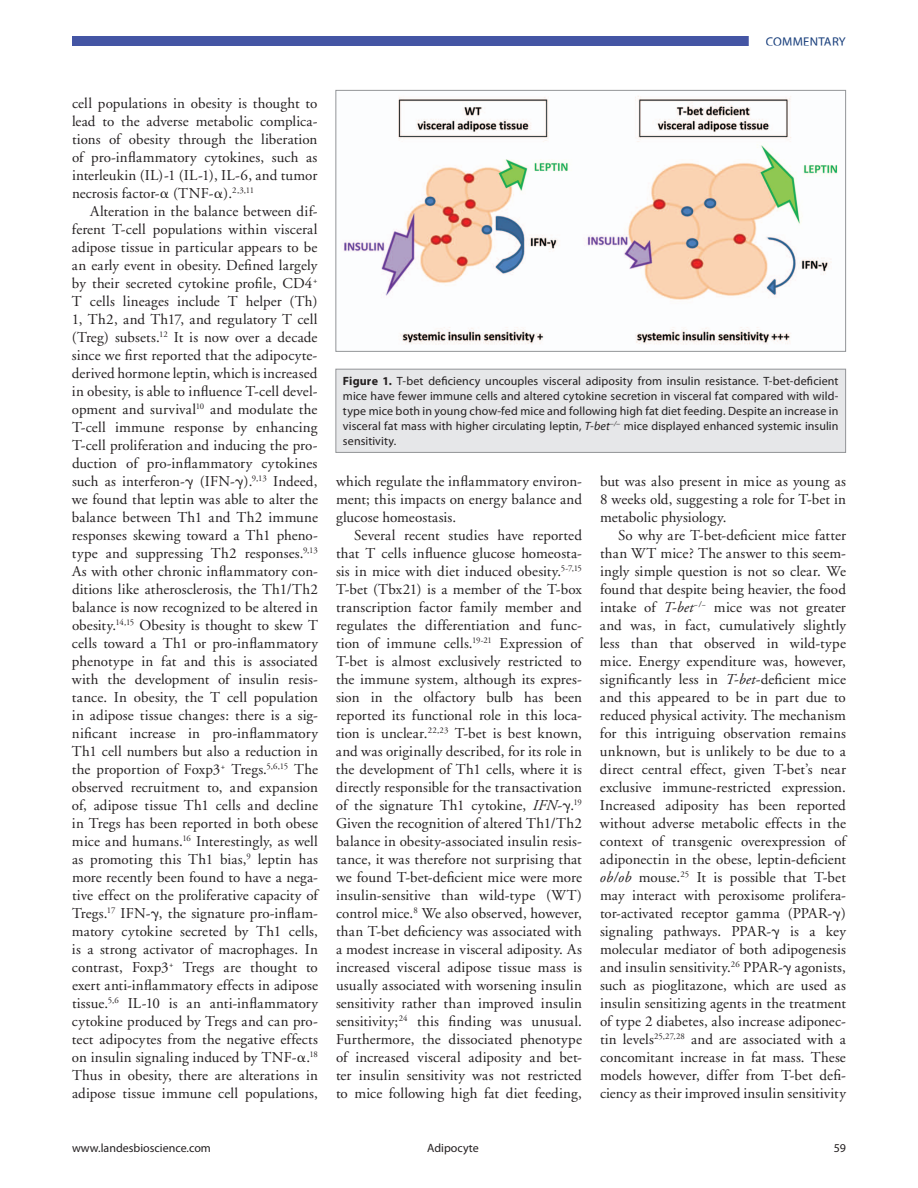
<style>
.page{position:relative;width:918px;height:1188px;background:#fff}
.page>*{position:absolute;margin:0;border:0;box-sizing:border-box;transform-origin:0 0}
.t1{font:15px/18px "Adobe Garamond";letter-spacing:.01em;color:#231f20;text-align:justify}
.t2{font:12.75px "Myriad Pro";letter-spacing:.02em;color:#193f7c}
.t3{font:12px/15px "Myriad Pro";letter-spacing:.005em;color:#231f20;text-align:justify}
.s1{font-family:"Universal Std Greekw Math Pi"}
.s2{font-weight:700}
.s3{font-style:italic}
</style>
<div class="page">
<div style="left:72px;top:36px;width:774px;height:10px;background:#4455a4"></div>
<svg style="left:748px;top:36px;width:98px;height:10px"></svg>
<img style="left:343px;top:96px;width:495px;height:249px">
<div style="left:335px;top:90px;width:511px;height:262px;border:1px solid #939598"></div>
<div style="left:336px;top:369px;width:510px;height:83px;background:#e6e7e9"></div>
<div style="left:335px;top:369px;width:511px;height:84px;border:1px solid #939598"></div>
<p class="t2" style="left:766px;top:33px;width:82px">Comm entary</p>
<p class="t1" style="left:72px;top:95px;width:247px">cell populations in obesity is thought to lead to the adverse metabolic complica&shy;tions of obesity through the liberation of pro-inflammatory cytokines, such as interleukin (IL)-1 (IL-1), IL-6, and tumor necrosis factor-<span class="s1">α</span> (TNF-<span class="s1">α</span>).<sup>2,3,11</sup></p>
<p class="t1" style="left:72px;top:203px;width:248px;text-indent:18px">Alteration in the balance between dif&shy;ferent T-cell populations within visceral adipose tissue in particular appears to be an early event in obesity. Defined largely by their secreted cytokine profile, CD4<sup>+ </sup>T cells lineages include T helper (Th)<br>1, Th2, and Th17, and regulatory T cell (Treg) subsets.<sup>12</sup> It is now over a decade since we first reported that the adipocyte&shy;derived hormone leptin, which is increased in obesity, is able to influence T-cell devel&shy;opment and survival<sup>10</sup> and modulate the T-cell immune response by enhancing T-cell proliferation and inducing the pro&shy;duction of pro-inflammatory cytokines such as interferon-<span class="s1">γ</span> (IFN-<span class="s1">γ</span>).<sup>9,13</sup> Indeed, we found that leptin was able to alter the balance between Th1 and Th2 immune responses skewing toward a Th1 pheno&shy;type and suppressing Th2 responses.<sup>9,13<br></sup>As with other chronic inflammatory con&shy;ditions like atherosclerosis, the Th1/Th2 balance is now recognized to be altered in obesity.<sup>14,15</sup> Obesity is thought to skew T cells toward a Th1 or pro-inflammatory phenotype in fat and this is associated with the development of insulin resis&shy;tance. In obesity, the T cell population in adipose tissue changes: there is a sig&shy;nificant increase in pro-inflammatory Th1 cell numbers but also a reduction in the proportion of Foxp3<sup>+</sup> Tregs.<sup>5,6,15</sup> The observed recruitment to, and expansion of, adipose tissue Th1 cells and decline in Tregs has been reported in both obese mice and humans.<sup>16</sup> Interestingly, as well as promoting this Th1 bias,<sup>9</sup> leptin has more recently been found to have a nega&shy;tive effect on the proliferative capacity of Tregs.<sup>17</sup> IFN-<span class="s1">γ</span>, the signature pro-inflam&shy;matory cytokine secreted by Th1 cells, is a strong activator of macrophages. In contrast, Foxp3<sup>+</sup> Tregs are thought to exert anti-inflammatory effects in adipose tissue.<sup>5,6</sup> IL-10 is an anti-inflammatory cytokine produced by Tregs and can pro&shy;tect adipocytes from the negative effects on insulin signaling induced by TNF-<span class="s1">α</span>.<sup>18<br></sup>Thus in obesity, there are alterations in adipose tissue immune cell populations,</p>
<p class="t3" style="left:343px;top:374px;width:497px"><span class="s2">Figure 1.</span> T-bet deficiency uncouples visceral adiposity from insulin resistance. T-bet-deficient mice have fewer immune cells and altered cytokine secretion in visceral fat compared with wild&shy;type mice both in young chow-fed mice and following high fat diet feeding. Despite an increase in visceral fat mass with higher circulating leptin, <span class="s3">T-bet</span><sup>−</sup><sup>/</sup><sup>−</sup> mice displayed enhanced systemic insulin sensitivity.</p>
<p class="t1" style="left:336px;top:473px;width:247px">which regulate the inflammatory environ&shy;ment; this impacts on energy balance and glucose homeostasis.</p>
<p class="t1" style="left:336px;top:527px;width:248px;text-indent:18px">Several recent studies have reported that T cells influence glucose homeosta&shy;sis in mice with diet induced obesity.<sup>5-7,15<br></sup>T-bet (Tbx21) is a member of the T-box transcription factor family member and regulates the differentiation and func&shy;tion of immune cells.<sup>19-21</sup> Expression of T-bet is almost exclusively restricted to the immune system, although its expres&shy;sion in the olfactory bulb has been reported its functional role in this loca&shy;tion is unclear.<sup>22,23</sup> T-bet is best known, and was originally described, for its role in the development of Th1 cells, where it is directly responsible for the transactivation of the signature Th1 cytokine, <span class="s3">IFN-</span><span class="s1">γ</span>.<sup>19<br></sup>Given the recognition of altered Th1/Th2 balance in obesity-associated insulin resis&shy;tance, it was therefore not surprising that we found T-bet-deficient mice were more insulin-sensitive than wild-type (WT) control mice.<sup>8</sup> We also observed, however, than T-bet deficiency was associated with a modest increase in visceral adiposity. As increased visceral adipose tissue mass is usually associated with worsening insulin sensitivity rather than improved insulin sensitivity;<sup>24</sup> this finding was unusual.<br>Furthermore, the dissociated phenotype of increased visceral adiposity and bet&shy;ter insulin sensitivity was not restricted to mice following high fat diet feeding,</p>
<p class="t1" style="left:600px;top:473px;width:248px">but was also present in mice as young as 8 weeks old, suggesting a role for T-bet in metabolic physiology.</p>
<p class="t1" style="left:600px;top:527px;width:248px;text-indent:18px">So why are T-bet-deficient mice fatter than WT mice? The answer to this seem&shy;ingly simple question is not so clear. We found that despite being heavier, the food intake of <span class="s3">T-bet</span><sup>−/−</sup> mice was not greater and was, in fact, cumulatively slightly less than that observed in wild-type mice. Energy expenditure was, however, significantly less in <span class="s3">T-bet</span>-deficient mice and this appeared to be in part due to reduced physical activity. The mechanism for this intriguing observation remains unknown, but is unlikely to be due to a direct central effect, given T-bet’s near exclusive immune-restricted expression.<br>Increased adiposity has been reported without adverse metabolic effects in the context of transgenic overexpression of adiponectin in the obese, leptin-deficient <span class="s3">ob/ob</span> mouse.<sup>25</sup> It is possible that T-bet may interact with peroxisome prolifera&shy;tor-activated receptor gamma (PPAR-<span class="s1">γ</span>) signaling pathways. PPAR-<span class="s1">γ</span> is a key molecular mediator of both adipogenesis and insulin sensitivity.<sup>26</sup> PPAR-<span class="s1">γ</span> agonists, such as pioglitazone, which are used as insulin sensitizing agents in the treatment of type 2 diabetes, also increase adiponec&shy;tin levels<sup>25,27,28</sup> and are associated with a concomitant increase in fat mass. These models however, differ from T-bet defi&shy;ciency as their improved insulin sensitivity</p>
<p class="t3" style="left:72px;top:1140px;width:140px">www.landesbioscience.com</p>
<p class="t3" style="left:427px;top:1140px;width:53px">Adipocyte</p>
<p class="t3" style="left:834px;top:1140px;width:14px">59</p>
</div>
